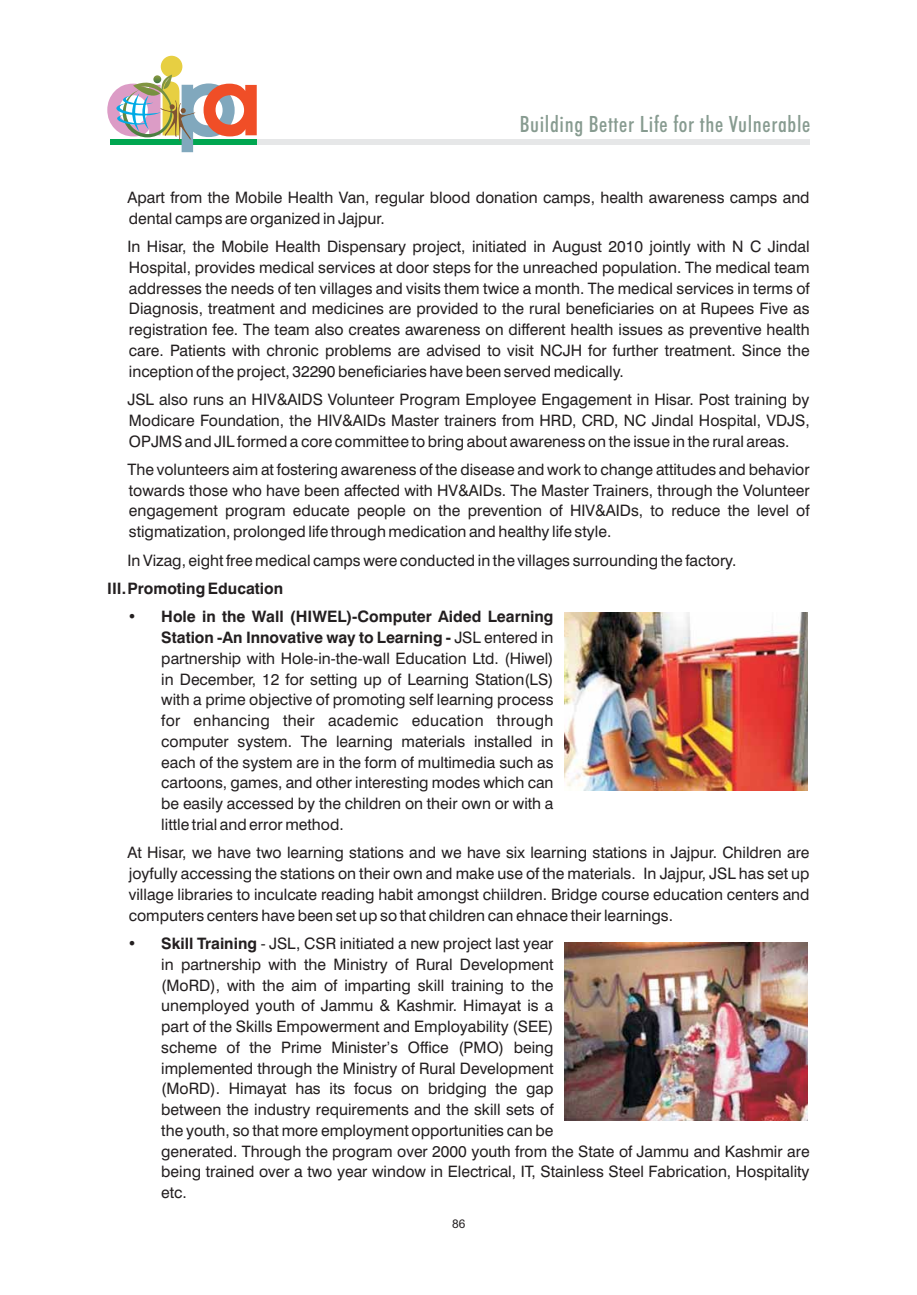
<style>
.page{position:relative;width:917px;height:1295px;background:#fff}
.page>*{position:absolute;margin:0;border:0;box-sizing:border-box;transform-origin:0 0}
.t1{font:500 condensed 22.5px "Futura BT";letter-spacing:.03em;color:#879b90}
.t2{font:15.75px/20.7px "Swiss 721 BT";color:#231f20;text-align:justify}
.t3{font:700 15.75px "Swiss 721 BT";color:#231f20}
.t4{font:12px "Arial";color:#231f20}
.s1{font-weight:700}
</style>
<div class="page">
<img style="left:564px;top:613px;width:243px;height:177px">
<img style="left:564px;top:943px;width:243px;height:177px">
<div style="left:222px;top:139px;width:587px;height:5px;background:#e6e7e8"></div>
<div style="left:161px;top:56px;width:21px;height:21px;background:#e7cf42;border-radius:50%"></div>
<svg style="left:107px;top:75px;width:150px;height:77px"></svg>
<h1 class="t1" style="left:520px;top:115px;width:292px">Building Better Life for the Vulnerable</h1>
<p class="t2" style="left:127px;top:189px;width:683px">Apart from the Mobile Health Van, regular blood donation camps, health awareness camps and dental camps are organized in Jajpur.</p>
<p class="t2" style="left:127px;top:238px;width:683px">In Hisar, the Mobile Health Dispensary project, initiated in August 2010 jointly with N C Jindal Hospital, provides medical services at door steps for the unreached population. The medical team addresses the needs of ten villages and visits them twice a month. The medical services in terms of Diagnosis, treatment and medicines are provided to the rural beneficiaries on at Rupees Five as registration fee. The team also creates awareness on different health issues as preventive health care. Patients with chronic problems are advised to visit NCJH for further treatment. Since the inception of the project, 32290 beneficiaries have been served medically.</p>
<p class="t2" style="left:127px;top:391px;width:683px">JSL also runs an HIV&amp;AIDS Volunteer Program Employee Engagement in Hisar. Post training by Modicare Foundation, the HIV&amp;AIDs Master trainers from HRD, CRD, NC Jindal Hospital, VDJS, OPJMS and JIL formed a core committee to bring about awareness on the issue in the rural areas.</p>
<p class="t2" style="left:127px;top:460px;width:683px">The volunteers aim at fostering awareness of the disease and work to change attitudes and behavior towards those who have been affected with HV&amp;AIDs. The Master Trainers, through the Volunteer engagement program educate people on the prevention of HIV&amp;AIDs, to reduce the level of stigmatization, prolonged life through medication and healthy life style.</p>
<p class="t2" style="left:127px;top:551px;width:610px">In Vizag, eight free medical camps were conducted in the villages surrounding the factory.</p>
<p class="t3" style="left:107px;top:582px;width:177px">III.Promoting Education</p>
<p class="t2" style="left:161px;top:608px;width:394px;text-indent:-34px"><span class="s1">• Hole in the Wall (HIWEL)-Computer Aided Learning Station -An Innovative way to Learning -</span> JSL entered in partnership with Hole-in-the-wall Education Ltd. (Hiwel) in December, 12 for setting up of Learning Station(LS) with a prime objective of promoting self learning process for enhancing their academic education through computer system. The learning materials installed in each of the system are in the form of multimedia such as cartoons, games, and other interesting modes which can be easily accessed by the children on their own or with a little trial and error method.</p>
<p class="t2" style="left:127px;top:844px;width:683px">At Hisar, we have two learning stations and we have six learning stations in Jajpur. Children are joyfully accessing the stations on their own and make use of the materials. In Jajpur, JSL has set up village libraries to inculcate reading habit amongst chiildren. Bridge course education centers and computers centers have been set up so that children can ehnace their learnings.</p>
<p class="t2" style="left:161px;top:934px;width:650px;text-align:left;text-indent:-34px">• <span class="s1">Skill Training</span> - JSL, CSR initiated a new project last year<br>in partnership with the Ministry of Rural Development<br>(MoRD), with the aim of imparting skill training to the<br>unemployed youth of Jammu &amp; Kashmir. Himayat is a<br>part of the Skills Empowerment and Employability (SEE)<br>scheme of the Prime Minister’s Office (PMO) being<br>implemented through the Ministry of Rural Development<br>(MoRD). Himayat has its focus on bridging the gap<br>between the industry requirements and the skill sets of<br>the youth, so that more employment opportunities can be<br>generated. Through the program over 2000 youth from the State of Jammu and Kashmir are being trained over a two year window in Electrical, IT, Stainless Steel Fabrication, Hospitality etc.</p>
<p class="t4" style="left:452px;top:1219px;width:15px">86</p>
</div>
